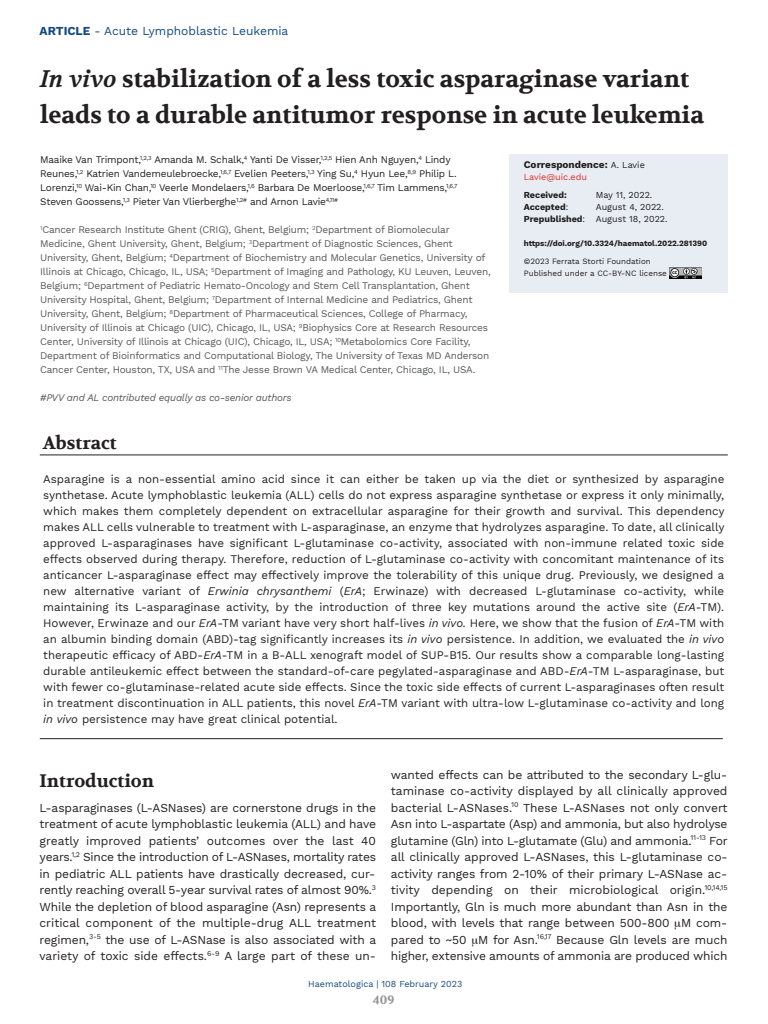
<style>
.page{position:relative;width:768px;height:1024px;background:#fff}
.page>*{position:absolute;margin:0;border:0;box-sizing:border-box;transform-origin:0 0}
.t1{font:700 24px/36px "Volkhov";color:#231f20}
.t2{font:700 18px "Volkhov";color:#231f20}
.t3{font:12px/16.5px "Work Sans";letter-spacing:-.015em;color:#231f20;text-align:justify}
.t4{font:12px "Work Sans";color:#134a80}
.t5{font:700 12px "Volkhov";color:#939598}
.t6{font:11.5px/16px "Work Sans";color:#231f20;text-align:justify}
.t7{font:10px/14px "Work Sans";letter-spacing:-.02em;color:#57585a}
.t8{font:10px/14px "Work Sans";letter-spacing:-.02em;color:#231f20}
.t9{font:italic 10px "Work Sans";letter-spacing:-.02em;color:#57585a}
.t10{font:700 10px "Work Sans";color:#231f20}
.t11{font:9px/12px "Work Sans";color:#231f20}
.t12{font:9px "Work Sans";color:#134a80}
.t13{font:700 9px "Work Sans";color:#231f20}
.t14{font:9px "Work Sans";color:#e02b2b}
.t15{font:8px/12px "Work Sans";color:#231f20}
.t16{font:700 8px "Work Sans";color:#231f20}
.s1{font-weight:700}
.s2{font-style:italic}
.s3{font-weight:400;font-size:9px}
.s4{font-weight:400}
</style>
<div class="page">
<hr style="left:40px;top:738px;width:683px;height:1px;background:#231f20">
<hr style="left:40px;top:455px;width:688px;height:1px;background:#231f20">
<div style="left:510px;top:154px;width:218px;height:138px;background:#e7edf2"></div>
<img style="left:670px;top:268px;width:31px;height:11px">
<p class="t4" style="left:40px;top:24px;width:250px"><span class="s1">ARTICLE</span> - Acute Lymphoblastic Leukemia</p>
<h1 class="t1" style="left:40px;top:61px;width:666px"><span class="s2">In vivo</span> stabilization of a less toxic asparaginase variant leads to a durable antitumor response in acute leukemia</h1>
<p class="t8" style="left:40px;top:153px;width:419px">Maaike Van Trimpont,<sup>1,2,3</sup> Amanda M. Schalk,<sup>4</sup> Yanti De Visser,<sup>1,2,5</sup> Hien Anh Nguyen,<sup>4</sup> Lindy Reunes,<sup>1,2</sup> Katrien Vandemeulebroecke,<sup>1,6,7</sup> Evelien Peeters,<sup>1,3</sup> Ying Su,<sup>4</sup> Hyun Lee,<sup>8,9</sup> Philip L.<br>Lorenzi,<sup>10</sup> Wai-Kin Chan,<sup>10</sup> Veerle Mondelaers,<sup>1,6</sup> Barbara De Moerloose,<sup>1,6,7</sup> Tim Lammens,<sup>1,6,7<br></sup>Steven Goossens,<sup>1,3</sup> Pieter Van Vlierberghe<sup>1,2#</sup> and Arnon Lavie<sup>4,11#</sup></p>
<p class="t7" style="left:40px;top:223px;width:452px"><sup>1</sup>Cancer Research Institute Ghent (CRIG), Ghent, Belgium; <sup>2</sup>Department of Biomolecular Medicine, Ghent University, Ghent, Belgium; <sup>3</sup>Department of Diagnostic Sciences, Ghent University, Ghent, Belgium; <sup>4</sup>Department of Biochemistry and Molecular Genetics, University of Illinois at Chicago, Chicago, IL, USA; <sup>5</sup>Department of Imaging and Pathology, KU Leuven, Leuven, Belgium; <sup>6</sup>Department of Pediatric Hemato-Oncology and Stem Cell Transplantation, Ghent University Hospital, Ghent, Belgium; <sup>7</sup>Department of Internal Medicine and Pediatrics, Ghent University, Ghent, Belgium; <sup>8</sup>Department of Pharmaceutical Sciences, College of Pharmacy, University of Illinois at Chicago (UIC), Chicago, IL, USA; <sup>9</sup>Biophysics Core at Research Resources Center, University of Illinois at Chicago (UIC), Chicago, IL, USA; <sup>10</sup>Metabolomics Core Facility, Department of Bioinformatics and Computational Biology, The University of Texas MD Anderson Cancer Center, Houston, TX, USA and <sup>11</sup>The Jesse Brown VA Medical Center, Chicago, IL, USA.</p>
<p class="t9" style="left:40px;top:392px;width:253px">#PVV and AL contributed equally as co-senior authors</p>
<h2 class="t2" style="left:43px;top:431px;width:75px">Abstract</h2>
<p class="t10" style="left:524px;top:159px;width:123px">Correspondence: <span class="s3">A. Lavie</span></p>
<p class="t14" style="left:524px;top:172px;width:65px">Lavie@uic.edu</p>
<p class="t13" style="left:524px;top:190px;width:44px">Received:</p>
<p class="t11" style="left:596px;top:189px;width:58px">May 11, 2022.</p>
<p class="t13" style="left:524px;top:202px;width:46px">Accepted<span class="s4">:</span></p>
<p class="t11" style="left:524px;top:201px;width:145px;text-indent:72px">August 4, 2022.<br><span class="s1">Prepublished</span>: August 18, 2022.</p>
<p class="t16" style="left:524px;top:239px;width:185px">https://doi.org/10.3324/haematol.2022.281390</p>
<p class="t15" style="left:524px;top:255px;width:145px">©2023 Ferrata Storti Foundation<br>Published under a CC-BY-NC license</p>
<p class="t6" style="left:43px;top:471px;width:683px">Asparagine is a non-essential amino acid since it can either be taken up via the diet or synthesized by asparagine synthetase. Acute lymphoblastic leukemia (ALL) cells do not express asparagine synthetase or express it only minimally, which makes them completely dependent on extracellular asparagine for their growth and survival. This dependency makes ALL cells vulnerable to treatment with L-asparaginase, an enzyme that hydrolyzes asparagine. To date, all clinically approved L-asparaginases have significant L-glutaminase co-activity, associated with non-immune related toxic side effects observed during therapy. Therefore, reduction of L-glutaminase co-activity with concomitant maintenance of its anticancer L-asparaginase effect may effectively improve the tolerability of this unique drug. Previously, we designed a new alternative variant of <span class="s2">Erwinia chrysanthemi</span> (<span class="s2">ErA</span>; Erwinaze) with decreased L-glutaminase co-activity, while maintaining its L-asparaginase activity, by the introduction of three key mutations around the active site (<span class="s2">ErA</span>-TM).<br>However, Erwinaze and our <span class="s2">ErA</span>-TM variant have very short half-lives <span class="s2">in vivo.</span> Here, we show that the fusion of <span class="s2">ErA</span>-TM with an albumin binding domain (ABD)-tag significantly increases its <span class="s2">in vivo</span> persistence. In addition, we evaluated the <span class="s2">in vivo </span>therapeutic efficacy of ABD-<span class="s2">ErA</span>-TM in a B-ALL xenograft model of SUP-B15. Our results show a comparable long-lasting durable antileukemic effect between the standard-of-care pegylated-asparaginase and ABD-<span class="s2">ErA</span>-TM L-asparaginase, but with fewer co-glutaminase-related acute side effects. Since the toxic side effects of current L-asparaginases often result in treatment discontinuation in ALL patients, this novel <span class="s2">ErA</span>-TM variant with ultra-low L-glutaminase co-activity and long <span class="s2">in vivo</span> persistence may have great clinical potential.</p>
<p class="t3" style="left:391px;top:766px;width:338px">wanted effects can be attributed to the secondary L-glu&shy;taminase co-activity displayed by all clinically approved bacterial L-ASNases.<sup>10</sup> These L-ASNases not only convert Asn into L-aspartate (Asp) and ammonia, but also hydrolyse glutamine (Gln) into L-glutamate (Glu) and ammonia.<sup>11-13</sup> For all clinically approved L-ASNases, this L-glutaminase co&shy;activity ranges from 2-10% of their primary L-ASNase ac&shy;tivity depending on their microbiological origin.<sup>10,14,15<br></sup>Importantly, Gln is much more abundant than Asn in the blood, with levels that range between 500-800 M com&shy;pared to ~50 M for Asn.<sup>16,17</sup> Because Gln levels are much higher, extensive amounts of ammonia are produced which</p>
<p class="t12" style="left:308px;top:978px;width:156px">Haematologica | 108 February 2023</p>
<p class="t5" style="left:373px;top:992px;width:23px">409</p>
<h2 class="t2" style="left:40px;top:769px;width:116px">Introduction</h2>
<p class="t3" style="left:40px;top:799px;width:338px">L-asparaginases (L-ASNases) are cornerstone drugs in the treatment of acute lymphoblastic leukemia (ALL) and have greatly improved patients’ outcomes over the last 40 years.<sup>1,2</sup> Since the introduction of L-ASNases, mortality rates in pediatric ALL patients have drastically decreased, cur&shy;rently reaching overall 5-year survival rates of almost 90%.<sup>3<br></sup>While the depletion of blood asparagine (Asn) represents a critical component of the multiple-drug ALL treatment regimen,<sup>3-5</sup> the use of L-ASNase is also associated with a variety of toxic side effects.<sup>6-9</sup> A large part of these un-</p>
</div>
